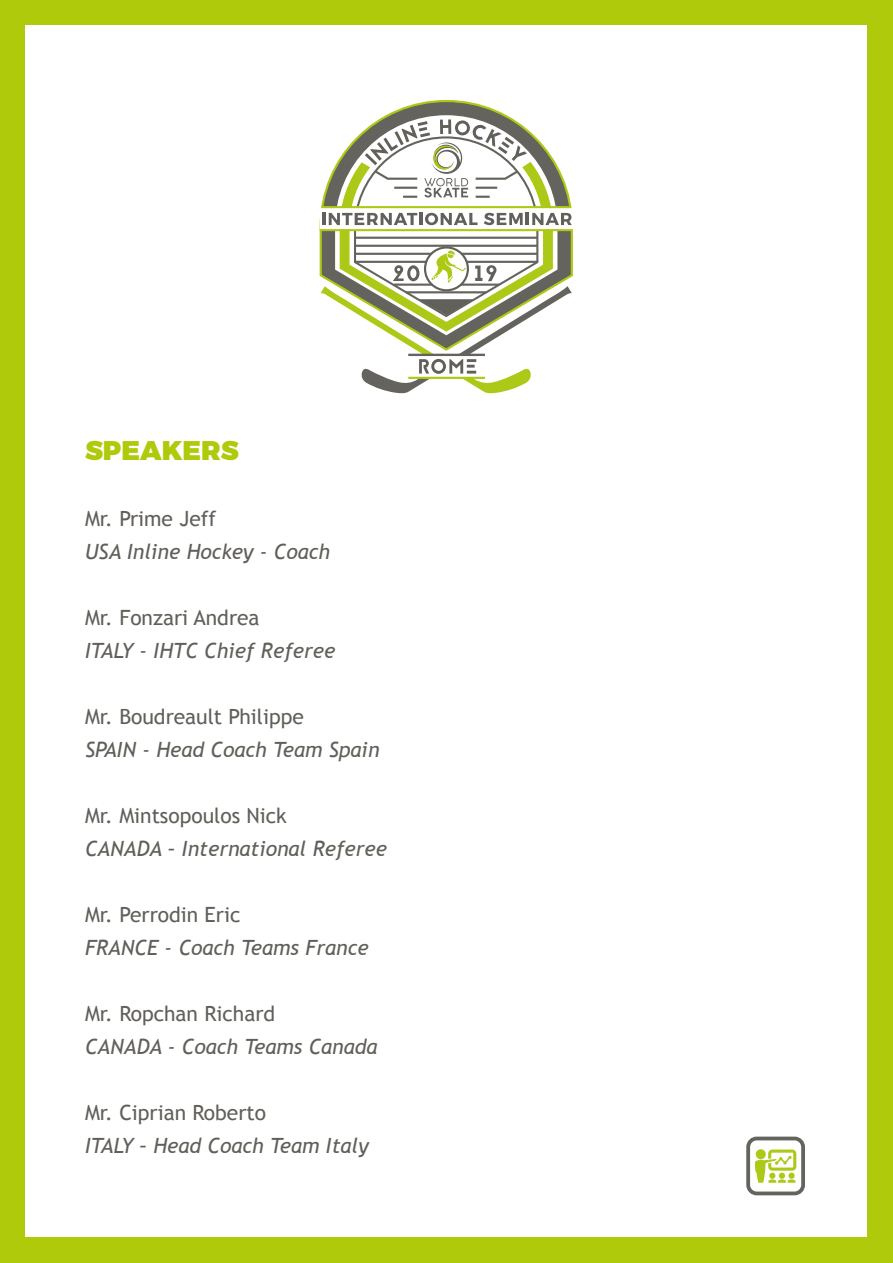
<style>
.page{position:relative;width:893px;height:1263px;background:#afca0b}
.page>*{position:absolute;margin:0;border:0;box-sizing:border-box;transform-origin:0 0}
.t1{font:900 27px "Montserrat";color:#afca0b}
.t2{font:italic 21px "Trebuchet MS";color:#615f59}
.t3{font:21px "Trebuchet MS";color:#615f59}
</style>
<div class="page">
<div style="left:26px;top:26px;width:841px;height:1211px;background:#fff"></div>
<div style="left:746px;top:1136px;width:59px;height:59px;border:4px solid #65635d;border-radius:9px"></div>
<svg style="left:754px;top:1149px;width:42px;height:34px"></svg>
<svg style="left:320px;top:100px;width:253px;height:193px"></svg>
<hr style="left:320px;top:229px;width:253px;height:2px;background:#aec914">
<svg style="left:321px;top:119px;width:251px;height:274px"></svg>
<p class="t1" style="left:85px;top:433px;width:155px">SPEAKERS</p>
<p class="t3" style="left:85px;top:506px;width:133px">Mr. Prime Jeff</p>
<p class="t2" style="left:85px;top:539px;width:247px">USA Inline Hockey - Coach</p>
<p class="t3" style="left:85px;top:605px;width:176px">Mr. Fonzari Andrea</p>
<p class="t2" style="left:85px;top:638px;width:252px">ITALY - IHTC Chief Referee</p>
<p class="t3" style="left:85px;top:704px;width:220px">Mr. Boudreault Philippe</p>
<p class="t2" style="left:85px;top:737px;width:296px">SPAIN - Head Coach Team Spain</p>
<p class="t3" style="left:85px;top:803px;width:203px">Mr. Mintsopoulos Nick</p>
<p class="t2" style="left:85px;top:836px;width:304px">CANADA – International Referee</p>
<p class="t3" style="left:85px;top:902px;width:157px">Mr. Perrodin Eric</p>
<p class="t2" style="left:85px;top:935px;width:285px">FRANCE - Coach Teams France</p>
<p class="t3" style="left:85px;top:1001px;width:192px">Mr. Ropchan Richard</p>
<p class="t2" style="left:85px;top:1034px;width:294px">CANADA - Coach Teams Canada</p>
<p class="t3" style="left:85px;top:1100px;width:183px">Mr. Ciprian Roberto</p>
<p class="t2" style="left:85px;top:1133px;width:285px">ITALY – Head Coach Team Italy</p>
</div>
